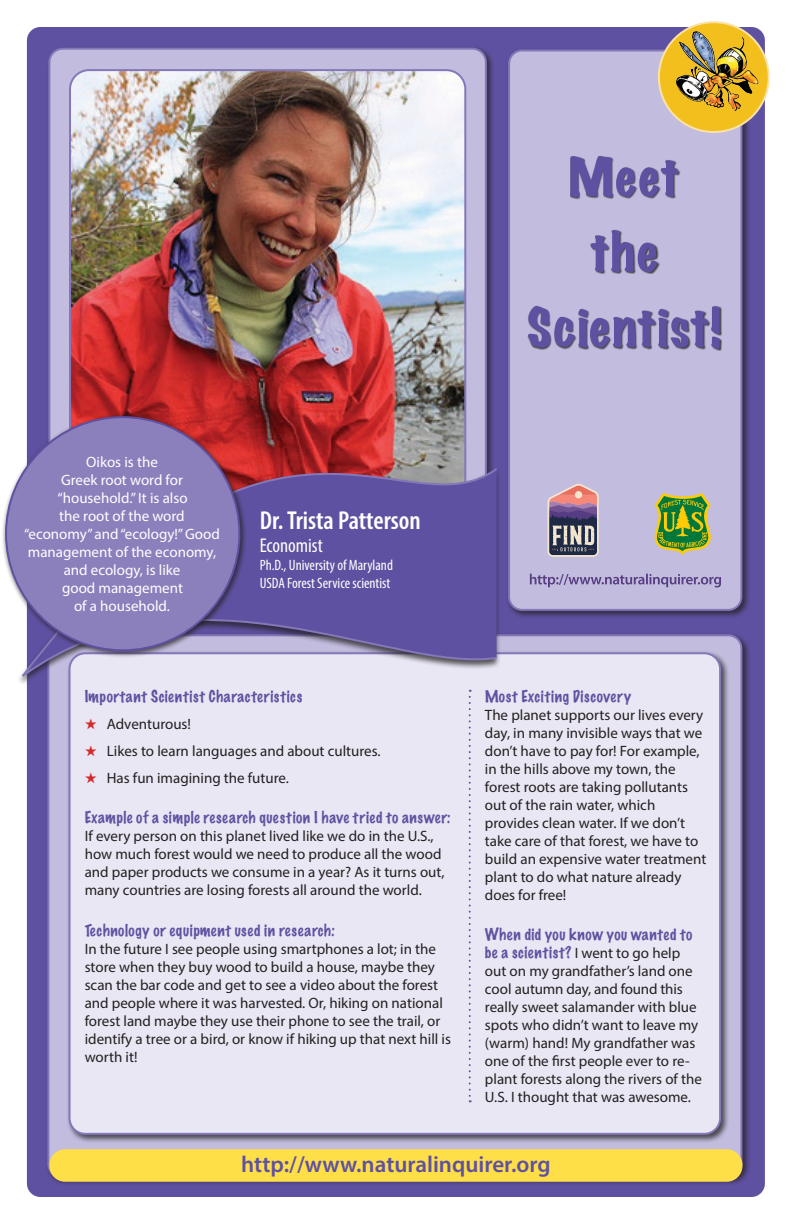
<style>
.page{position:relative;width:792px;height:1224px;background:#fff}
.page>*{position:absolute;margin:0;border:0;box-sizing:border-box;transform-origin:0 0}
.t1{font:600 condensed 26px "Myriad Pro";color:#fff}
.t2{font:600 23px "Myriad Pro";color:#5f51a1}
.t3{font:condensed 20px "Myriad Pro";color:#fff}
.t4{font:15px/18px "Myriad Pro";color:#231f20}
.t5{font:100 15px/18px "Marker Felt";letter-spacing:.04em;color:#5f51a1}
.t6{font:15px/18px "Myriad Pro";color:#fff;text-align:center}
.t7{font:condensed 15px/18px "Myriad Pro";color:#fff}
.s1{color:#d32b2b}
.s2{font-family:"Myriad Pro";font-weight:400;color:#231f20}
</style>
<div class="page">
<div style="left:27px;top:27px;width:738px;height:1170px;background:#5f51a1;border-radius:14px"></div>
<div style="left:49px;top:49px;width:437px;height:542px;background:#c2bcde;border-radius:14px"></div>
<div style="left:506px;top:47px;width:245px;height:573px;background:#231f20;opacity:.75"></div>
<div style="left:509px;top:50px;width:232px;height:560px;background:#c2bcde;border-radius:13px"></div>
<div style="left:508px;top:50px;width:234px;height:561px;border:2px solid #8578b8;border-radius:13px"></div>
<div style="left:659px;top:22px;width:110px;height:110px;background:#f3bf1d;border-radius:50%"></div>
<div style="left:658px;top:21px;width:112px;height:112px;border:2px solid #fbe2a7;border-radius:50%"></div>
<img style="left:666px;top:32px;width:94px;height:81px">
<div style="left:45px;top:632px;width:706px;height:555px;background:#231f20;opacity:.75"></div>
<div style="left:48px;top:635px;width:693px;height:542px;background:#c2bcde;border-radius:13px"></div>
<div style="left:66px;top:650px;width:664px;height:493px;background:#231f20;opacity:.75"></div>
<div style="left:70px;top:653px;width:650px;height:481px;background:#e9e7f4;border-radius:16px"></div>
<div style="left:528px;top:306px;width:194px;height:45px;background:#231f20;opacity:.75"></div>
<svg style="left:528px;top:306px;width:192px;height:43px"></svg>
<div style="left:590px;top:230px;width:70px;height:44px;background:#231f20;opacity:.75"></div>
<svg style="left:590px;top:230px;width:68px;height:42px"></svg>
<div style="left:570px;top:156px;width:111px;height:44px;background:#231f20;opacity:.75"></div>
<svg style="left:570px;top:156px;width:109px;height:41px"></svg>
<div style="left:49px;top:1149px;width:693px;height:33px;background:#ffdf47;border-radius:16px"></div>
<img style="left:72px;top:72px;width:393px;height:275px">
<svg style="left:19px;top:347px;width:480px;height:338px"></svg>
<div style="left:2px;top:413px;width:245px;height:245px;background:#231f20;opacity:.75"></div>
<div style="left:6px;top:417px;width:233px;height:233px;background:#8c80bc;border-radius:50%"></div>
<svg style="left:530px;top:574px;width:191px;height:13px"></svg>
<svg style="left:654px;top:493px;width:57px;height:63px"></svg>
<svg style="left:547px;top:484px;width:52px;height:73px;background:#8e798a"></svg>
<svg style="left:469px;top:690px;width:2px;height:412px"></svg>
<p class="t6" style="left:24px;top:453px;width:197px">Oikos is the<br>Greek root word for “household.” It is also<br>the root of the word “economy” and “ecology!” Good management of the economy, and ecology, is like<br>good management<br>of a household.</p>
<h1 class="t1" style="left:260px;top:504px;width:163px">Dr. Trista Patterson</h1>
<h3 class="t3" style="left:260px;top:533px;width:65px">Economist</h3>
<p class="t7" style="left:260px;top:555px;width:135px">Ph.D., University of Maryland<br>USDA Forest Service scientist</p>
<p class="t5" style="left:85px;top:687px;width:219px">Important Scientist Characteristics</p>
<p class="t4" style="left:85px;top:714px;width:108px"><span class="s1">★</span> Adventurous!</p>
<p class="t4" style="left:85px;top:741px;width:297px"><span class="s1">★</span> Likes to learn languages and about cultures.</p>
<p class="t4" style="left:85px;top:768px;width:206px"><span class="s1">★</span> Has fun imagining the future.</p>
<p class="t5" style="left:85px;top:808px;width:367px">Example of a simple research question I have tried to answer:</p>
<p class="t4" style="left:85px;top:827px;width:361px">If every person on this planet lived like we do in the U.S., how much forest would we need to produce all the wood and paper products we consume in a year? As it turns out, many countries are losing forests all around the world.</p>
<p class="t5" style="left:85px;top:921px;width:252px">Technology or equipment used in research:</p>
<p class="t4" style="left:85px;top:939px;width:368px">In the future I see people using smartphones a lot; in the store when they buy wood to build a house, maybe they scan the bar code and get to see a video about the forest and people where it was harvested. Or, hiking on national forest land maybe they use their phone to see the trail, or identify a tree or a bird, or know if hiking up that next hill is worth it!</p>
<p class="t5" style="left:485px;top:687px;width:148px">Most Exciting Discovery</p>
<p class="t4" style="left:485px;top:705px;width:223px">The planet supports our lives every day, in many invisible ways that we don’t have to pay for! For example, in the hills above my town, the forest roots are taking pollutants out of the rain water, which provides clean water. If we don’t take care of that forest, we have to build an expensive water treatment plant to do what nature already does for free!</p>
<p class="t5" style="left:485px;top:925px;width:209px">When did you know you wanted to be a scientist? <span class="s2">I went to go help</span></p>
<p class="t4" style="left:485px;top:962px;width:218px">out on my grandfather’s land one cool autumn day, and found this really sweet salamander with blue spots who didn’t want to leave my (warm) hand! My grandfather was one of the first people ever to re&shy;plant forests along the rivers of the<br>U.S. I thought that was awesome.</p>
<h2 class="t2" style="left:241px;top:1150px;width:311px">http://www.naturalinquirer.org</h2>
</div>
